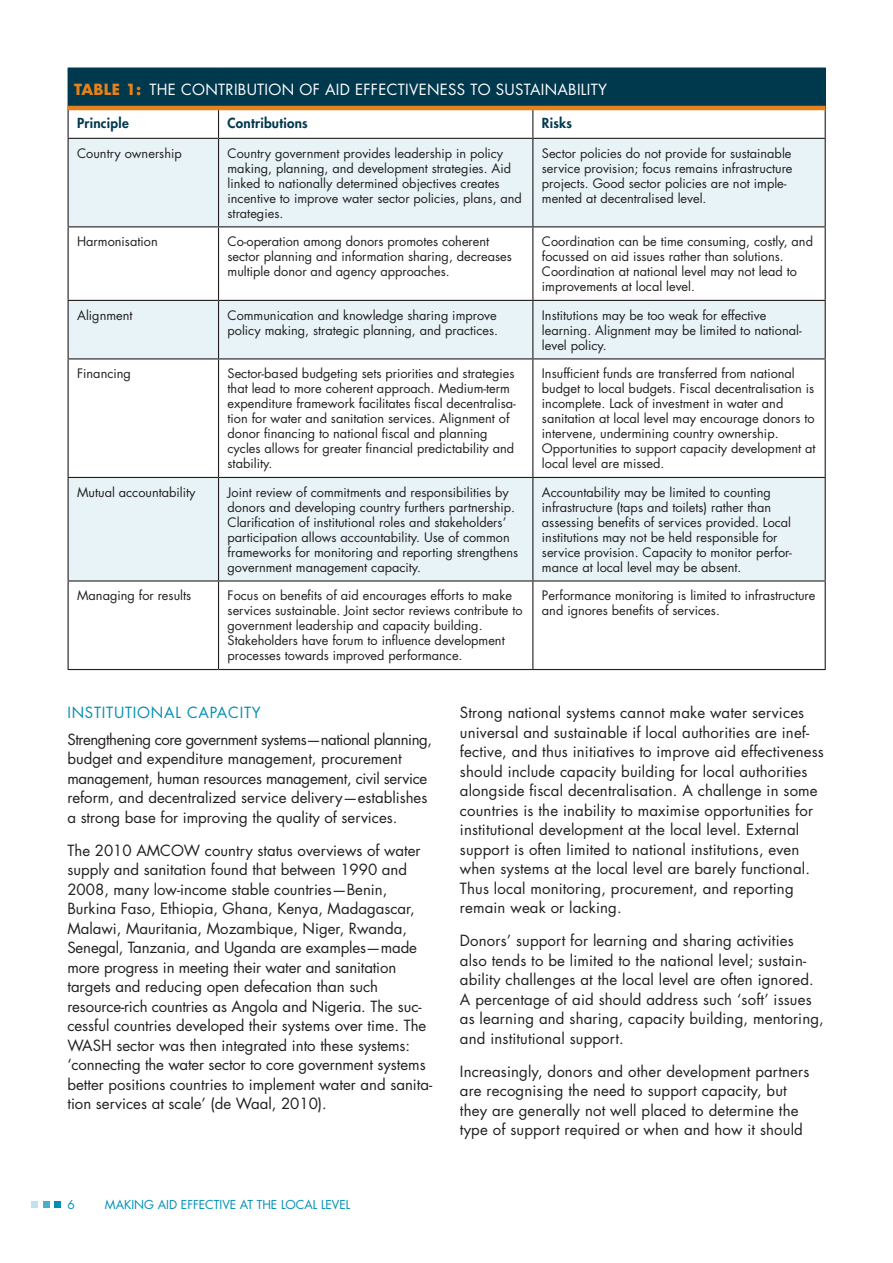
<style>
.page{position:relative;width:893px;height:1263px;background:#fff}
.page>*{position:absolute;margin:0;border:0;box-sizing:border-box;transform-origin:0 0}
.t1{font:15px/19.5px "Futura Std";letter-spacing:.005em;color:#231f20}
.t2{font:15px "Futura Std";letter-spacing:.02em;color:#fff}
.t3{font:15px "Futura Std";letter-spacing:.05em;color:#008fb3}
.t4{font:800 13.5px "Futura Std";letter-spacing:.02em;color:#00384e}
.t5{font:12.75px/15px "Futura Std";color:#231f20}
.t6{font:12px "Futura Std";color:#008fb3}
.s1{font-weight:700;color:#e6811b}
</style>
<div class="page">
<div style="left:54px;top:1201px;width:7px;height:6px;background:#008fb3"></div>
<div style="left:43px;top:1201px;width:7px;height:6px;background:#46b1cc"></div>
<svg style="left:32px;top:1201px;width:6px;height:6px"></svg>
<div style="left:68px;top:68px;width:757px;height:41px;background:#00384e"></div>
<svg style="left:69px;top:139px;width:756px;height:441px;fill:#e8f3f7"></svg>
<svg style="left:218px;top:110px;width:1px;height:28px"></svg>
<svg style="left:68px;top:110px;width:1px;height:28px"></svg>
<hr style="left:68px;top:138px;width:151px;height:1px;background:#231f20">
<hr style="left:219px;top:138px;width:314px;height:1px;background:#231f20">
<svg style="left:825px;top:109px;width:1px;height:29px"></svg>
<svg style="left:532px;top:110px;width:1px;height:28px"></svg>
<hr style="left:533px;top:138px;width:293px;height:1px;background:#231f20">
<hr style="left:68px;top:139px;width:1px;height:87px;background:#231f20">
<hr style="left:68px;top:227px;width:1px;height:73px;background:#231f20">
<hr style="left:68px;top:226px;width:151px;height:1px;background:#231f20">
<hr style="left:68px;top:300px;width:151px;height:1px;background:#231f20">
<hr style="left:68px;top:301px;width:1px;height:57px;background:#231f20">
<hr style="left:68px;top:477px;width:151px;height:1px;background:#231f20">
<hr style="left:68px;top:580px;width:151px;height:1px;background:#231f20">
<hr style="left:68px;top:669px;width:151px;height:1px;background:#231f20">
<hr style="left:219px;top:477px;width:314px;height:1px;background:#231f20">
<hr style="left:219px;top:580px;width:314px;height:1px;background:#231f20">
<hr style="left:219px;top:669px;width:314px;height:1px;background:#231f20">
<hr style="left:68px;top:358px;width:151px;height:1px;background:#231f20">
<hr style="left:68px;top:359px;width:1px;height:118px;background:#231f20">
<hr style="left:68px;top:478px;width:1px;height:102px;background:#231f20">
<hr style="left:68px;top:581px;width:1px;height:88px;background:#231f20">
<hr style="left:533px;top:68px;width:293px;height:1px;background:#00384e">
<hr style="left:825px;top:69px;width:1px;height:39px;background:#00384e">
<hr style="left:533px;top:108px;width:293px;height:1px;background:#00384e">
<hr style="left:218px;top:139px;width:1px;height:87px;background:#231f20">
<hr style="left:532px;top:139px;width:1px;height:87px;background:#231f20">
<hr style="left:825px;top:139px;width:1px;height:87px;background:#231f20">
<hr style="left:219px;top:226px;width:314px;height:1px;background:#231f20">
<hr style="left:218px;top:227px;width:1px;height:73px;background:#231f20">
<hr style="left:533px;top:226px;width:293px;height:1px;background:#231f20">
<hr style="left:532px;top:227px;width:1px;height:73px;background:#231f20">
<hr style="left:825px;top:227px;width:1px;height:73px;background:#231f20">
<hr style="left:218px;top:301px;width:1px;height:57px;background:#231f20">
<hr style="left:532px;top:301px;width:1px;height:57px;background:#231f20">
<hr style="left:825px;top:301px;width:1px;height:57px;background:#231f20">
<hr style="left:219px;top:358px;width:314px;height:1px;background:#231f20">
<hr style="left:218px;top:359px;width:1px;height:118px;background:#231f20">
<hr style="left:218px;top:478px;width:1px;height:102px;background:#231f20">
<hr style="left:218px;top:581px;width:1px;height:88px;background:#231f20">
<hr style="left:533px;top:358px;width:293px;height:1px;background:#231f20">
<hr style="left:532px;top:359px;width:1px;height:118px;background:#231f20">
<hr style="left:825px;top:359px;width:1px;height:118px;background:#231f20">
<hr style="left:533px;top:477px;width:293px;height:1px;background:#231f20">
<hr style="left:532px;top:478px;width:1px;height:102px;background:#231f20">
<hr style="left:825px;top:478px;width:1px;height:102px;background:#231f20">
<hr style="left:533px;top:580px;width:293px;height:1px;background:#231f20">
<hr style="left:532px;top:581px;width:1px;height:88px;background:#231f20">
<hr style="left:825px;top:581px;width:1px;height:88px;background:#231f20">
<hr style="left:533px;top:669px;width:293px;height:1px;background:#231f20">
<hr style="left:219px;top:300px;width:314px;height:1px;background:#231f20">
<hr style="left:533px;top:300px;width:293px;height:1px;background:#231f20">
<hr style="left:68px;top:106px;width:757px;height:4px;background:#e6811b">
<p class="t2" style="left:74px;top:79px;width:291px"><span class="s1">Table 1:</span> The contribution of aid effect</p>
<p class="t2" style="left:405px;top:79px;width:44px">iveness</p>
<p class="t2" style="left:470px;top:79px;width:130px">to s ustainability</p>
<p class="t4" style="left:77px;top:115px;width:53px">Principle</p>
<p class="t4" style="left:228px;top:115px;width:82px">Contributions</p>
<p class="t4" style="left:542px;top:115px;width:32px">Risks</p>
<p class="t5" style="left:77px;top:146px;width:106px">Country ownership</p>
<p class="t5" style="left:228px;top:146px;width:296px">Country government provides leadership in policy making, planning, and development strategies. Aid linked to nationally determined objectives creates incentive to improve water sector policies, plans, and strategies.</p>
<p class="t5" style="left:542px;top:146px;width:252px">Sector policies do not provide for sustainable service provision; focus remains infrastructure projects. Good sector policies are not imple&shy;mented at decentralised level.</p>
<p class="t5" style="left:77px;top:234px;width:82px">Harmonisation</p>
<p class="t5" style="left:228px;top:234px;width:286px">Co-operation among donors promotes coherent sector planning and information sharing, decreases multiple donor and agency approaches.</p>
<p class="t5" style="left:542px;top:234px;width:273px">Coordination can be time consuming, costly, and focussed on aid issues rather than solutions.<br>Coordination at national level may not lead to improvements at local level.</p>
<p class="t5" style="left:77px;top:308px;width:57px">Alignment</p>
<p class="t5" style="left:228px;top:308px;width:272px">Communication and knowledge sharing improve policy making, strategic planning, and practices.</p>
<p class="t5" style="left:542px;top:308px;width:261px">Institutions may be too weak for effective learning. Alignment may be limited to national&shy;level policy.</p>
<p class="t5" style="left:77px;top:366px;width:55px">Financing</p>
<p class="t5" style="left:228px;top:366px;width:290px">Sector-based budgeting sets priorities and strategies that lead to more coherent approach. Medium-term expenditure framework facilitates fiscal decentralisa&shy;tion for water and sanitation services. Alignment of donor financing to national fiscal and planning cycles allows for greater financial predictability and stability.</p>
<p class="t5" style="left:542px;top:366px;width:275px">Insufficient funds are transferred from national budget to local budgets. Fiscal decentralisation is incomplete. Lack of investment in water and sanitation at local level may encourage donors to intervene, undermining country ownership.<br>Opportunities to support capacity development at local level are missed.</p>
<p class="t5" style="left:77px;top:485px;width:120px">Mutual accountability</p>
<p class="t5" style="left:228px;top:485px;width:292px">Joint review of commitments and responsibilities by donors and developing country furthers partnership.<br>Clarification of institutional roles and stakeholders’ participation allows accountability. Use of common frameworks for monitoring and reporting strengthens government management capacity.</p>
<p class="t5" style="left:542px;top:485px;width:251px">Accountability may be limited to counting infrastructure (taps and toilets) rather than assessing benefits of services provided. Local institutions may not be held responsible for service provision. Capacity to monitor perfor&shy;mance at local level may be absent.</p>
<p class="t5" style="left:77px;top:588px;width:116px">Managing for results</p>
<p class="t5" style="left:228px;top:588px;width:296px">Focus on benefits of aid encourages efforts to make services sustainable. Joint sector reviews contribute to government leadership and capacity building.<br>Stakeholders have forum to influence development processes towards improved performance.</p>
<p class="t5" style="left:542px;top:588px;width:275px">Performance monitoring is limited to infrastructure and ignores benefits of services.</p>
<p class="t3" style="left:67px;top:703px;width:186px">Institutional capac ity</p>
<p class="t1" style="left:67px;top:729px;width:366px">Strengthening core government systems—national planning, budget and expenditure management, procurement management, human resources management, civil service reform, and decentralized service delivery—establishes a strong base for improving the quality of services.</p>
<p class="t1" style="left:67px;top:840px;width:366px">The 2010 AMCOW country status overviews of water supply and sanitation found that between 1990 and 2008, many low-income stable countries—Benin, Burkina Faso, Ethiopia, Ghana, Kenya, Madagascar, Malawi, Mauritania, Mozambique, N iger, Rwanda, Senegal, Tanzania, and Uganda are examples—made more progress in meeting their water and sanitation targets and reducing open defecation than such resource-rich countries as Angola and N igeria. The suc&shy;cessful countries developed their systems over time. The WASH sector was then integrated into these systems: ‘connecting the water sector to core government systems better positions countries to implement water and sanita&shy;tion services at scale’ (de Waal, 2010).</p>
<p class="t6" style="left:68px;top:1197px;width:9px">6</p>
<p class="t6" style="left:105px;top:1197px;width:247px">Making AI D EFFECTIVE at the local leve l</p>
<p class="t1" style="left:460px;top:703px;width:365px">Strong national systems cannot make water services universal and sustainable if local authorities are inef&shy;fective, and thus initiatives to improve aid effectiveness should include capacity building for local authorities alongside fiscal decentralisation. A challenge in some countries is the inability to maximise opportunities for institutional development at the local level. External support is often limited to national institutions, even when systems at the local level are barely functional.<br>Thus local monitoring, procurement, and reporting remain weak or lacking.</p>
<p class="t1" style="left:460px;top:931px;width:365px">Donors’ support for learning and sharing activities also tends to be limited to the national level; sustain&shy;ability challenges at the local level are often ignored.<br>A percentage of aid should address such ‘soft’ issues as learning and sharing, capacity building, mentoring, and institutional support.</p>
<p class="t1" style="left:460px;top:1062px;width:351px">I ncreasingly, donors and other development partners are recognising the need to support capacity, but they are generally not well placed to determine the type of support required or when and how it should</p>
</div>
